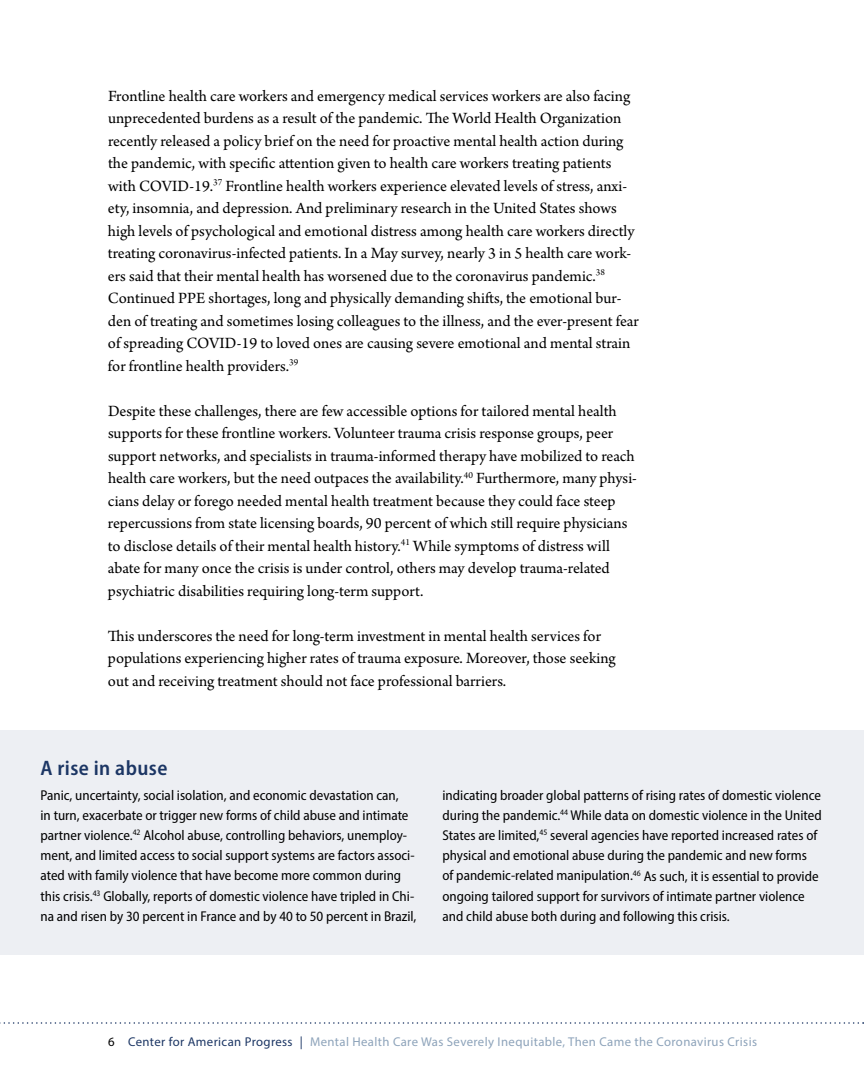
<style>
.page{position:relative;width:864px;height:1080px;background:#fff}
.page>*{position:absolute;margin:0;border:0;box-sizing:border-box;transform-origin:0 0}
.t1{font:600 semi-condensed 21px "Myriad Pro";letter-spacing:.02em;color:#1c3664}
.t2{font:16.5px/22.5px "Arno Pro";color:#000}
.t3{font:semi-condensed 14.25px/20.2px "Myriad Pro";color:#000}
.t4{font:12.75px "Myriad Pro";letter-spacing:.03em;color:#8da3ba}
.s1{color:#000}
.s2{color:#1c3664}
</style>
<div class="page">
<svg style="left:0;top:1022px;width:864px;height:2px"></svg>
<div style="left:0;top:730px;width:864px;height:226px;background:#edeff3"></div>
<p class="t2" style="left:108px;top:85px;width:532px">Frontline health care workers and emergency medical services workers are also facing unprecedented burdens as a result of the pandemic. The World Health Organization recently released a policy brief on the need for proactive mental health action during the pandemic, with specific attention given to health care workers treating patients with COVID-19.<sup>37</sup> Frontline health workers experience elevated levels of stress, anxi&shy;ety, insomnia, and depression. And preliminary research in the United States shows high levels of psychological and emotional distress among health care workers directly treating coronavirus-infected patients. In a May survey, nearly 3 in 5 health care work&shy;ers said that their mental health has worsened due to the coronavirus pandemic.<sup>38<br></sup>Continued PPE shortages, long and physically demanding shifts, the emotional bur&shy;den of treating and sometimes losing colleagues to the illness, and the ever-present fear of spreading COVID-19 to loved ones are causing severe emotional and mental strain for frontline health providers.<sup>39</sup></p>
<p class="t2" style="left:108px;top:400px;width:530px">Despite these challenges, there are few accessible options for tailored mental health supports for these frontline workers. Volunteer trauma crisis response groups, peer support networks, and specialists in trauma-informed therapy have mobilized to reach health care workers, but the need outpaces the availability.<sup>40</sup> Furthermore, many physi&shy;cians delay or forego needed mental health treatment because they could face steep repercussions from state licensing boards, 90 percent of which still require physicians to disclose details of their mental health history.<sup>41</sup> While symptoms of distress will abate for many once the crisis is under control, others may develop trauma-related psychiatric disabilities requiring long-term support.</p>
<p class="t2" style="left:108px;top:625px;width:509px">This underscores the need for long-term investment in mental health services for populations experiencing higher rates of trauma exposure. Moreover, those seeking out and receiving treatment should not face professional barriers.</p>
<p class="t1" style="left:40px;top:755px;width:128px">A rise in abuse</p>
<p class="t3" style="left:40px;top:784px;width:378px">Panic, uncertainty, social isolation, and economic devastation can,<br>in turn, exacerbate or trigger new forms of child abuse and intimate partner violence.<sup>42</sup> Alcohol abuse, controlling behaviors, unemploy&shy;ment, and limited access to social support systems are factors associ&shy;ated with family violence that have become more common during this crisis.<sup>43</sup> Globally, reports of domestic violence have tripled in Chi&shy;na and risen by 30 percent in France and by 40 to 50 percent in Brazil,</p>
<p class="t3" style="left:442px;top:784px;width:381px">indicating broader global patterns of rising rates of domestic violence during the pandemic.<sup>44</sup> While data on domestic violence in the United States are limited,<sup>45</sup> several agencies have reported increased rates of physical and emotional abuse during the pandemic and new forms<br>of pandemic-related manipulation.<sup>46</sup> As such, it is essential to provide ongoing tailored support for survivors of intimate partner violence and child abuse both during and following this crisis.</p>
<p class="t4" style="left:108px;top:1033px;width:651px"><span class="s1">6</span> <span class="s2">Center for American Progress |</span> Mental Health Care Was Severely Inequitable, Then Came the Coronavirus Crisis</p>
</div>
